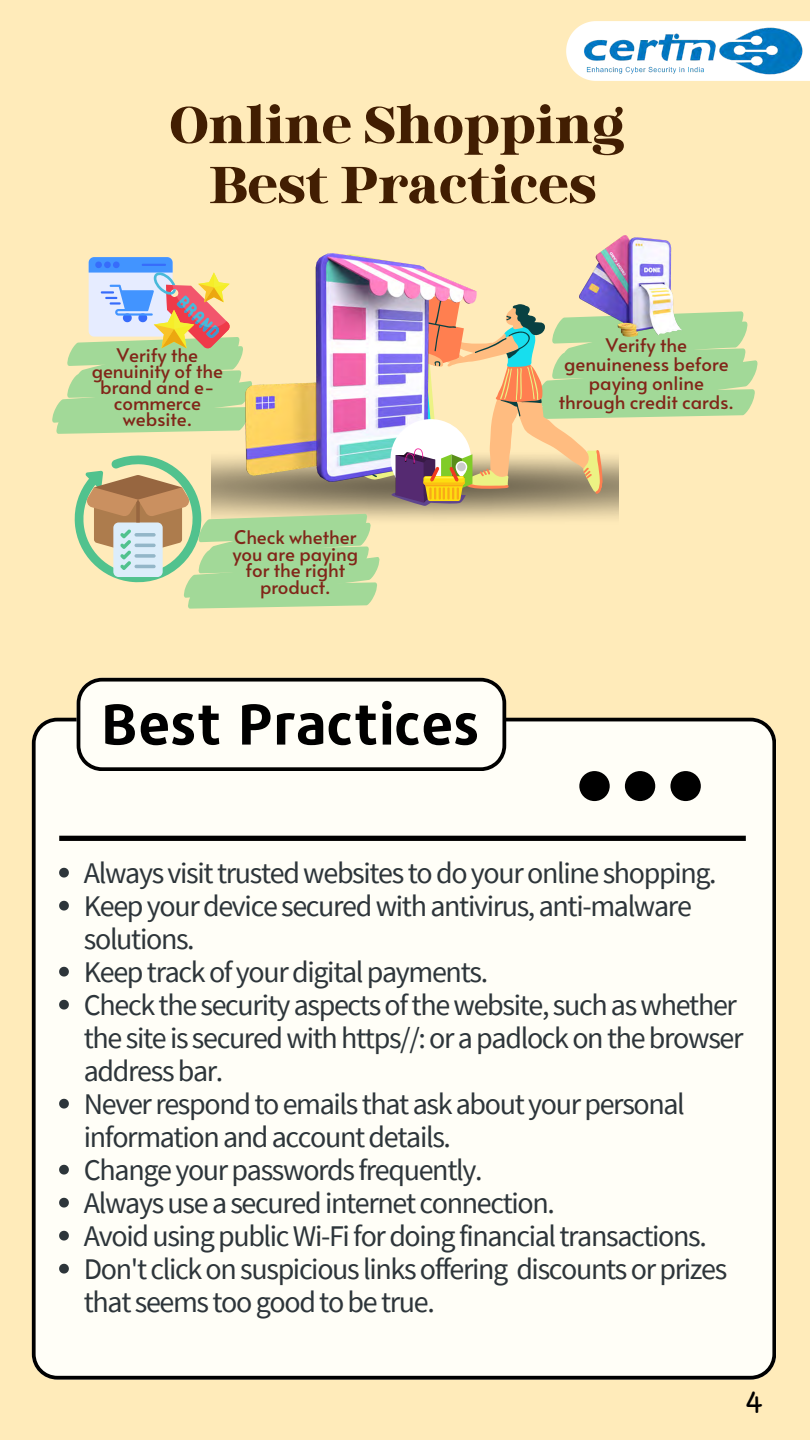
<style>
.page{position:relative;width:810px;height:1440px;background:#ffebba}
.page>*{position:absolute;margin:0;border:0;box-sizing:border-box;transform-origin:0 0}
.t1{font:700 64px "Binggo Wood Display";color:#421e02}
.t2{font:700 56.6px "Repo";color:#000}
.t3{font:32px "milktea";color:#000}
.t4{font:30px/33px "Source Sans Pro";letter-spacing:-.045em;color:#2d353a}
.t5{font:18.7px/15.9px "Alata";letter-spacing:-.005em;color:#812619;text-align:center}
</style>
<div class="page">
<svg style="left:566px;top:21px;width:244px;height:60px;background:#fffcf7"></svg>
<img style="left:583px;top:27px;width:222px;height:48px">
<div style="left:32px;top:718px;width:744px;height:662px;background:#fffef7"></div>
<svg style="left:59px;top:868px;width:10px;height:10px"></svg>
<svg style="left:59px;top:901px;width:10px;height:10px"></svg>
<svg style="left:59px;top:967px;width:10px;height:10px"></svg>
<svg style="left:59px;top:1000px;width:10px;height:10px"></svg>
<svg style="left:59px;top:1099px;width:10px;height:10px"></svg>
<svg style="left:59px;top:1165px;width:10px;height:10px"></svg>
<svg style="left:59px;top:1198px;width:10px;height:10px"></svg>
<svg style="left:59px;top:1231px;width:10px;height:10px"></svg>
<svg style="left:59px;top:1264px;width:10px;height:10px"></svg>
<img style="left:603px;top:235px;width:69px;height:15px">
<svg style="left:52px;top:250px;width:706px;height:359px"></svg>
<hr style="left:135px;top:565px;width:21px;height:3px;background:#93b6c8;border-radius:2px">
<svg style="left:579px;top:771px;width:122px;height:30px;background:#696966"></svg>
<div style="left:59px;top:836px;width:687px;height:5px;background:#000"></div>
<svg style="left:77px;top:678px;width:429px;height:93px;background:#e8e6e0"></svg>
<p class="t1" style="left:169px;top:93px;width:457px">Online Shopping</p>
<p class="t1" style="left:209px;top:153px;width:389px">Best Practices</p>
<p class="t5" style="left:92px;top:346px;width:133px">Verify the genuinity of the brand and e&shy;commerce website.</p>
<p class="t5" style="left:559px;top:335px;width:177px;line-height:18.8px">Verify the genuineness before paying online through credit cards.</p>
<p class="t5" style="left:232px;top:528px;width:127px;line-height:16.4px">Check whether you are paying for the right product.</p>
<p class="t2" style="left:102px;top:687px;width:380px">Best Practices</p>
<p class="t4" style="left:84px;top:856px;width:634px">Always visit trusted websites to do your online shopping.</p>
<h1 class="t4" style="left:84px;top:889px;width:610px">Keep your device secured with antivirus, anti-malware solutions.</h1>
<p class="t4" style="left:84px;top:955px;width:406px">Keep track of your digital payments.</p>
<p class="t4" style="left:84px;top:988px;width:661px">Check the security aspects of the website, such as whether the site is secured with https//: or a padlock on the browser address bar.</p>
<p class="t4" style="left:84px;top:1087px;width:603px">Never respond to emails that ask about your personal information and account details.</p>
<p class="t4" style="left:84px;top:1153px;width:400px">Change your passwords frequently.</p>
<p class="t4" style="left:84px;top:1186px;width:473px">Always use a secured internet connection.</p>
<p class="t4" style="left:84px;top:1219px;width:625px">Avoid using public Wi-Fi for doing financial transactions.</p>
<p class="t4" style="left:84px;top:1252px;width:645px">Don't click on suspicious links offering discounts or prizes that seems too good to be true.</p>
<p class="t3" style="left:745px;top:1372px;width:19px">4</p>
</div>
